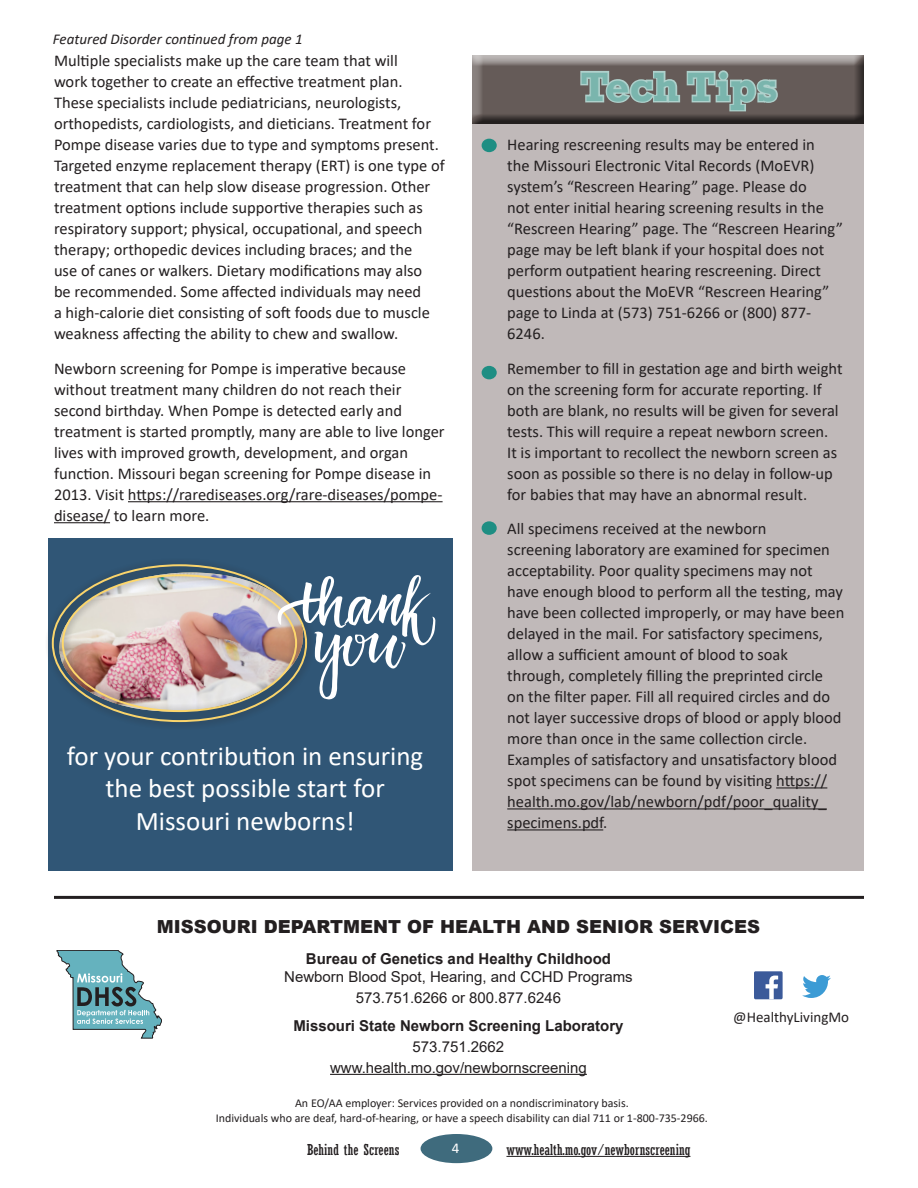
<style>
.page{position:relative;width:918px;height:1188px;background:#fff}
.page>*{position:absolute;margin:0;border:0;box-sizing:border-box;transform-origin:0 0}
.t1{font:700 42px "Rockwell";color:#7ab5ad}
.t2{font:27px/32.4px "Calibri";color:#fff;text-align:center}
.t3{font:900 18px "Arial";color:#231f20}
.t4{font:16.5px/21px "Calibri";color:#231f20}
.t5{font:15px "Arial";color:#231f20}
.t6{font:700 15px "Arial";color:#231f20}
.t7{font:condensed 15px "Rockwell";color:#231f20}
.t8{font:italic 15px "Calibri";color:#231f20}
.t9{font:15px "Calibri";color:#231f20}
.t10{font:15px "Calibri";color:#fff}
.t11{font:12px/14.4px "Calibri";color:#231f20;text-align:center}
</style>
<div class="page">
<div style="left:421px;top:1134px;width:71px;height:29px;background:#3f6b7d;border-radius:50%"></div>
<hr style="left:506px;top:1156px;width:184px;height:1px;background:#231f20">
<div style="left:472px;top:124px;width:392px;height:747px;background:#c0b9b9"></div>
<div style="left:48px;top:538px;width:405px;height:333px;background:#305676"></div>
<hr style="left:330px;top:1074px;width:257px;height:1px;background:#231f20">
<div style="left:754px;top:971px;width:29px;height:28px;background:#3b5a9a;border-radius:2px"></div>
<svg style="left:766px;top:976px;width:12px;height:23px"></svg>
<svg style="left:802px;top:975px;width:29px;height:23px"></svg>
<svg style="left:57px;top:950px;width:105px;height:88px"></svg>
<div style="left:44px;top:557px;width:272px;height:174px;background:#231f20;opacity:.75"></div>
<img style="left:57px;top:568px;width:378px;height:148px">
<hr style="left:128px;top:501px;width:315px;height:1px;background:#231f20">
<hr style="left:54px;top:522px;width:56px;height:1px;background:#231f20">
<hr style="left:54px;top:896px;width:810px;height:3px;background:#231f20">
<hr style="left:776px;top:787px;width:51px;height:1px;background:#231f20">
<hr style="left:507px;top:808px;width:320px;height:1px;background:#231f20">
<hr style="left:507px;top:829px;width:96px;height:1px;background:#231f20">
<div style="left:472px;top:55px;width:394px;height:69px;background:#231f20;opacity:.75"></div>
<svg style="left:579px;top:68px;width:201px;height:45px;background:#7e837f"></svg>
<div style="left:482px;top:139px;width:15px;height:13px;background:#1e8e83;border-radius:50%"></div>
<div style="left:482px;top:521px;width:15px;height:14px;background:#1e8e83;border-radius:50%"></div>
<div style="left:482px;top:366px;width:15px;height:13px;background:#1e8e83;border-radius:50%"></div>
<p class="t8" style="left:53px;top:29px;width:251px">Featured Disorder continued from page 1</p>
<p class="t4" style="left:54px;top:50px;width:392px">Multiple specialists make up the care team that will<br>work together to create an effective treatment plan.<br>These specialists include pediatricians, neurologists, orthopedists, cardiologists, and dieticians. Treatment for Pompe disease varies due to type and symptoms present.<br>Targeted enzyme replacement therapy (ERT) is one type of treatment that can help slow disease progression. Other treatment options include supportive therapies such as respiratory support; physical, occupational, and speech therapy; orthopedic devices including braces; and the<br>use of canes or walkers. Dietary modifications may also<br>be recommended. Some affected individuals may need<br>a high-calorie diet consisting of soft foods due to muscle weakness affecting the ability to chew and swallow.</p>
<p class="t4" style="left:54px;top:357px;width:392px">Newborn screening for Pompe is imperative because without treatment many children do not reach their second birthday. When Pompe is detected early and treatment is started promptly, many are able to live longer lives with improved growth, development, and organ function. Missouri began screening for Pompe disease in 2013. Visit https://rarediseases.org/rare-diseases/pompe&shy;disease/ to learn more.</p>
<p class="t2" style="left:67px;top:739px;width:358px">for your contribution in ensuring the best possible start for<br>Missouri newborns!</p>
<p class="t1" style="left:581px;top:61px;width:199px">Tech Tips</p>
<p class="t4" style="left:507px;top:134px;width:337px">Hearing rescreening results may be entered in<br>the Missouri Electronic Vital Records (MoEVR) system’s “Rescreen Hearing” page. Please do<br>not enter initial hearing screening results in the “Rescreen Hearing” page. The “Rescreen Hearing” page may be left blank if your hospital does not perform outpatient hearing rescreening. Direct questions about the MoEVR “Rescreen Hearing” page to Linda at (573) 751-6266 or (800) 877- 6246.</p>
<p class="t4" style="left:507px;top:357px;width:337px">Remember to fill in gestation age and birth weight on the screening form for accurate reporting. If both are blank, no results will be given for several tests. This will require a repeat newborn screen.<br>It is important to recollect the newborn screen as soon as possible so there is no delay in follow-up for babies that may have an abnormal result.</p>
<p class="t4" style="left:507px;top:518px;width:339px">All specimens received at the newborn<br>screening laboratory are examined for specimen acceptability. Poor quality specimens may not have enough blood to perform all the testing, may have been collected improperly, or may have been delayed in the mail. For satisfactory specimens, allow a sufficient amount of blood to soak through, completely filling the preprinted circle on the filter paper. Fill all required circles and do not layer successive drops of blood or apply blood more than once in the same collection circle.<br>Examples of satisfactory and unsatisfactory blood spot specimens can be found by visiting https:// health.mo.gov/lab/newborn/pdf/poor_quality_ specimens.pdf.</p>
<p class="t3" style="left:157px;top:913px;width:605px">MISSOURI DEPARTMENT OF HEALTH AND SENIOR SERVICES</p>
<p class="t6" style="left:306px;top:948px;width:307px">Bureau of Genetics and Healthy Childhood</p>
<p class="t5" style="left:284px;top:966px;width:350px">Newborn Blood Spot, Hearing, and CCHD Programs</p>
<p class="t5" style="left:356px;top:987px;width:207px">573.751.6266 or 800.877.6246</p>
<p class="t6" style="left:293px;top:1015px;width:332px">Missouri State Newborn Screening Laboratory</p>
<p class="t5" style="left:413px;top:1036px;width:93px">573.751.2662</p>
<p class="t5" style="left:330px;top:1057px;width:258px">www.health.mo.gov/newbornscreening</p>
<p class="t9" style="left:733px;top:1006px;width:117px">@HealthyLivingMo</p>
<p class="t11" style="left:216px;top:1096px;width:494px">An EO/AA employer: Services provided on a nondiscriminatory basis.<br>Individuals who are deaf, hard-of-hearing, or have a speech disability can dial 711 or 1-800-735-2966.</p>
<p class="t7" style="left:307px;top:1141px;width:94px">Behind the Screens</p>
<p class="t10" style="left:452px;top:1138px;width:9px">4</p>
<p class="t7" style="left:506px;top:1141px;width:185px">www.health.mo.gov/newbornscreening</p>
</div>
